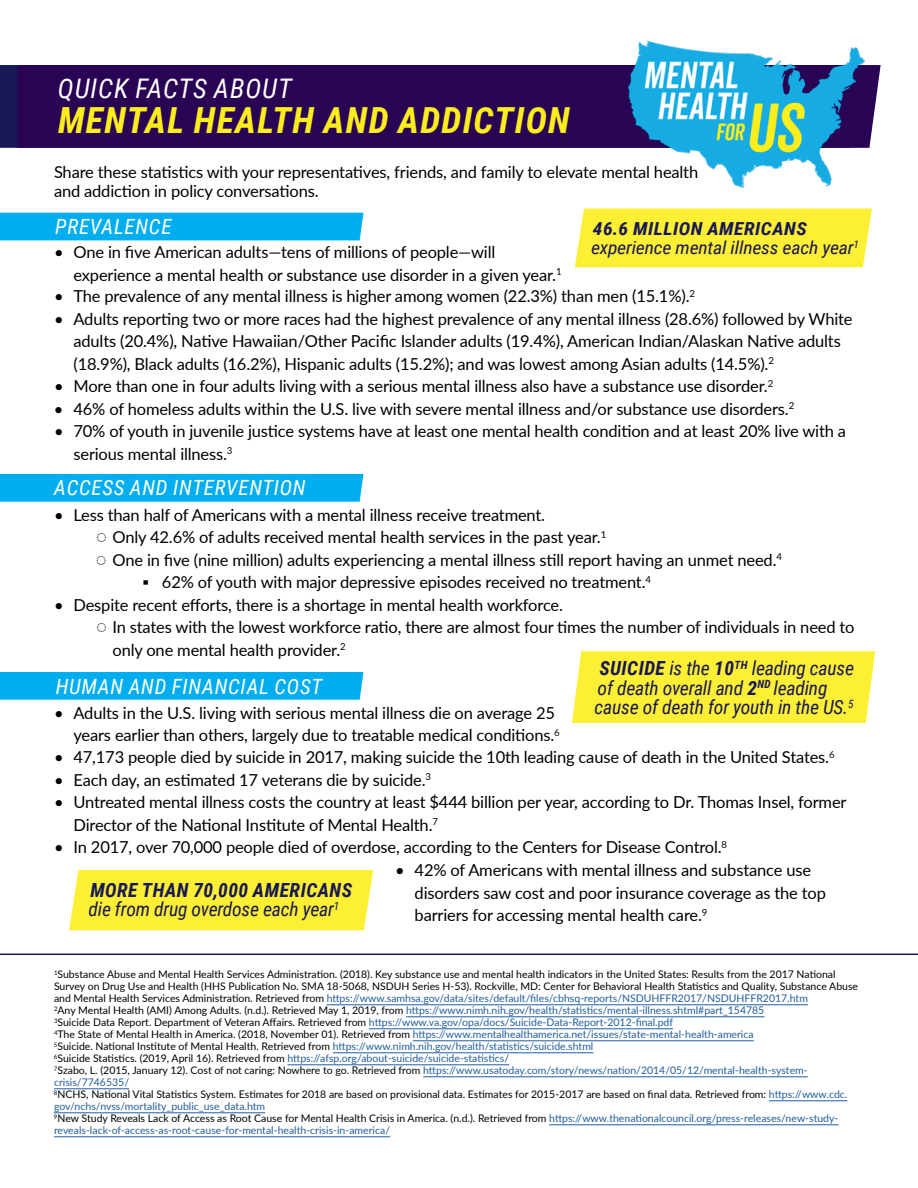
<style>
.page{position:relative;width:918px;height:1188px;background:#fff}
.page>*{position:absolute;margin:0;border:0;box-sizing:border-box;transform-origin:0 0}
.t1{font:italic 700 36px "Roboto Condensed";letter-spacing:.035em;color:#fcee1d}
.t2{font:italic 27px "Roboto Condensed";letter-spacing:.035em;color:#fff}
.t3{font:italic 21px "Roboto Condensed";letter-spacing:.035em;color:#fff}
.t4{font:italic 19.5px/19.5px "Roboto Condensed";letter-spacing:-.01em;color:#181856}
.t5{font:italic 18px/19.8px "Roboto Condensed";letter-spacing:-.01em;color:#181856;scale:1.09 1}
.t6{font:16.5px/22.5px "Lato";letter-spacing:-.01em;color:#000}
.t7{font:10.5px/12px "Lato";color:#000}
.s1{font-weight:700}
.s2{color:#215e9e}
</style>
<div class="page">
<div style="left:575px;top:209px;width:297px;height:58px;background:#fcef34"></div>
<div style="left:0;top:672px;width:363px;height:28px;background:#00aeef"></div>
<div style="left:0;top:474px;width:363px;height:28px;background:#00aeef"></div>
<svg style="left:0;top:65px;width:18px;height:83px"></svg>
<div style="left:18px;top:65px;width:579px;height:83px;background:#290454"></div>
<div style="left:0;top:213px;width:363px;height:27px;background:#00aeef"></div>
<hr style="left:327px;top:1005px;width:481px;height:1px;background:#215e9e">
<hr style="left:406px;top:1017px;width:358px;height:1px;background:#215e9e">
<hr style="left:369px;top:1029px;width:304px;height:1px;background:#215e9e">
<hr style="left:413px;top:1041px;width:341px;height:1px;background:#215e9e">
<hr style="left:333px;top:1053px;width:260px;height:1px;background:#215e9e">
<hr style="left:287px;top:1065px;width:222px;height:1px;background:#215e9e">
<hr style="left:423px;top:1077px;width:385px;height:1px;background:#215e9e">
<hr style="left:54px;top:1089px;width:75px;height:1px;background:#215e9e">
<hr style="left:769px;top:1101px;width:78px;height:1px;background:#215e9e">
<hr style="left:54px;top:1113px;width:211px;height:1px;background:#215e9e">
<hr style="left:549px;top:1125px;width:290px;height:1px;background:#215e9e">
<hr style="left:54px;top:1137px;width:336px;height:1px;background:#215e9e">
<img style="left:597px;top:40px;width:284px;height:148px">
<hr style="left:0;top:954px;width:918px;height:1px;background:#181856">
<div style="left:572px;top:651px;width:303px;height:72px;background:#fcef34"></div>
<div style="left:69px;top:870px;width:304px;height:60px;background:#fcef34"></div>
<h2 class="t2" style="left:58px;top:70px;width:235px">QUICK FACTS ABOUT</h2>
<h1 class="t1" style="left:58px;top:95px;width:513px">MENTAL HEALTH AND ADDICTION</h1>
<p class="t6" style="left:54px;top:161px;width:646px;line-height:19.8px">Share these statistics with your representatives, friends, and family to elevate mental health and addiction in policy conversations.</p>
<p class="t3" style="left:55px;top:212px;width:118px">PREVALENCE</p>
<p class="t6" style="left:74px;top:240px;width:490px;text-indent:-20px">• One in five American adults—tens of millions of people—will experience a mental health or substance use disorder in a given year.<sup>1</sup></p>
<p class="t5" style="left:591px;top:218px;width:247px"><span class="s1">46.6 MILLION AMERICANS </span>experience mental illness each year<sup>1</sup></p>
<p class="t6" style="left:54px;top:284px;width:643px">• The prevalence of any mental illness is higher among women (22.3%) than men (15.1%).<sup>2</sup></p>
<p class="t6" style="left:74px;top:307px;width:781px;text-indent:-20px">• Adults reporting two or more races had the highest prevalence of any mental illness (28.6%) followed by White adults (20.4%), Native Hawaiian/Other Pacific Islander adults (19.4%), American Indian/Alaskan Native adults (18.9%), Black adults (16.2%), Hispanic adults (15.2%); and was lowest among Asian adults (14.5%).<sup>2</sup></p>
<p class="t6" style="left:54px;top:374px;width:721px">• More than one in four adults living with a serious mental illness also have a substance use disorder.<sup>2</sup></p>
<p class="t6" style="left:54px;top:397px;width:742px">• 46% of homeless adults within the U.S. live with severe mental illness and/or substance use disorders.<sup>2</sup></p>
<p class="t6" style="left:74px;top:419px;width:774px;text-indent:-20px">• 70% of youth in juvenile justice systems have at least one mental health condition and at least 20% live with a serious mental illness.<sup>3</sup></p>
<p class="t3" style="left:54px;top:473px;width:253px">ACCESS AND INTERVENTION</p>
<p class="t6" style="left:96px;top:503px;width:688px;text-indent:-42px">• Less than half of Americans with a mental illness receive treatment.<br>◌ Only 42.6% of adults received mental health services in the past year.<sup>1<br></sup>◌ One in five (nine million) adults experiencing a mental illness still report having an unmet need.<sup>4</sup></p>
<p class="t6" style="left:142px;top:570px;width:510px">▪ 62% of youth with major depressive episodes received no treatment.<sup>4</sup></p>
<p class="t6" style="left:54px;top:593px;width:511px">• Despite recent efforts, there is a shortage in mental health workforce.</p>
<p class="t6" style="left:96px;top:615px;width:760px">◌ In states with the lowest workforce ratio, there are almost four times the number of individuals in need to</p>
<p class="t6" style="left:113px;top:638px;width:235px">only one mental health provider.<sup>2</sup></p>
<p class="t3" style="left:56px;top:672px;width:268px">HUMAN AND FINANCIAL COST</p>
<p class="t6" style="left:54px;top:701px;width:507px;text-align:right">• Adults in the U.S. living with serious mental illness die on average 25 years earlier than others, largely due to treatable medical conditions.<sup>6</sup></p>
<p class="t4" style="left:595px;top:658px;width:261px"><span class="s1">SUICIDE</span> is the <span class="s1">10</span><sup>TH</sup> leading cause of death overall and <span class="s1">2</span><sup>ND</sup> leading cause of death for youth in the US.<sup>5</sup></p>
<p class="t6" style="left:54px;top:745px;width:782px">• 47,173 people died by suicide in 2017, making suicide the 10th leading cause of death in the United States.<sup>6</sup></p>
<p class="t6" style="left:54px;top:768px;width:379px">• Each day, an estimated 17 veterans die by suicide.<sup>3</sup></p>
<p class="t6" style="left:74px;top:790px;width:775px;text-indent:-20px">• Untreated mental illness costs the country at least $444 billion per year, according to Dr. Thomas Insel, former<br>Director of the National Institute of Mental Health.<sup>7</sup></p>
<p class="t6" style="left:54px;top:835px;width:675px">• In 2017, over 70,000 people died of overdose, according to the Centers for Disease Control.<sup>8</sup></p>
<p class="t6" style="left:415px;top:858px;width:413px;text-indent:-20px">• 42% of Americans with mental illness and substance use disorders saw cost and poor insurance coverage as the top barriers for accessing mental health care.<sup>9</sup></p>
<p class="t4" style="left:88px;top:880px;width:265px"><span class="s1">MORE THAN 70,000 AMERICANS </span>die from drug overdose each year<sup>1</sup></p>
<p class="t7" style="left:54px;top:968px;width:806px"><sup>1</sup>Substance Abuse and Mental Health Services Administration. (2018). Key substance use and mental health indicators in the United States: Results from the 2017 National Survey on Drug Use and Health (HHS Publication No. SMA 18-5068, NSDUH Series H-53). Rockville, MD: Center for Behavioral Health Statistics and Quality, Substance Abuse and Mental Health Services Administration. Retrieved from <span class="s2">https://www.samhsa.gov/data/sites/default/files/cbhsq-reports/NSDUHFFR2017/NSDUHFFR2017.htm<br></span><sup>2</sup>Any Mental Health (AMI) Among Adults. (n.d.). Retrieved May 1, 2019, from <span class="s2">https://www.nimh.nih.gov/health/statistics/mental-illness.shtml#part_154785<br></span><sup>3</sup>Suicide Data Report. Department of Veteran Affairs. Retrieved from <span class="s2">https://www.va.gov/opa/docs/Suicide-Data-Report-2012-final.pdf<br></span><sup>4</sup>The State of Mental Health in America. (2018, November 01). Retrieved from <span class="s2">https://www.mentalhealthamerica.net/issues/state-mental-health-america<br></span><sup>5</sup>Suicide. National Institute of Mental Health. Retrieved from <span class="s2">https://www.nimh.nih.gov/health/statistics/suicide.shtml<br></span><sup>6</sup>Suicide Statistics. (2019, April 16). Retrieved from <span class="s2">https://afsp.org/about-suicide/suicide-statistics/<br></span><sup>7</sup>Szabo, L. (2015, January 12). Cost of not caring: Nowhere to go. Retrieved from <span class="s2">https://www.usatoday.com/story/news/nation/2014/05/12/mental-health-system&shy;crisis/7746535/<br></span><sup>8</sup>NCHS, National Vital Statistics System. Estimates for 2018 are based on provisional data. Estimates for 2015-2017 are based on final data. Retrieved from: <span class="s2">https://www.cdc. gov/nchs/nvss/mortality_public_use_data.htm<br></span><sup>9</sup>New Study Reveals Lack of Access as Root Cause for Mental Health Crisis in America. (n.d.). Retrieved from <span class="s2">https://www.thenationalcouncil.org/press-releases/new-study&shy;reveals-lack-of-access-as-root-cause-for-mental-health-crisis-in-america/</span></p>
</div>
